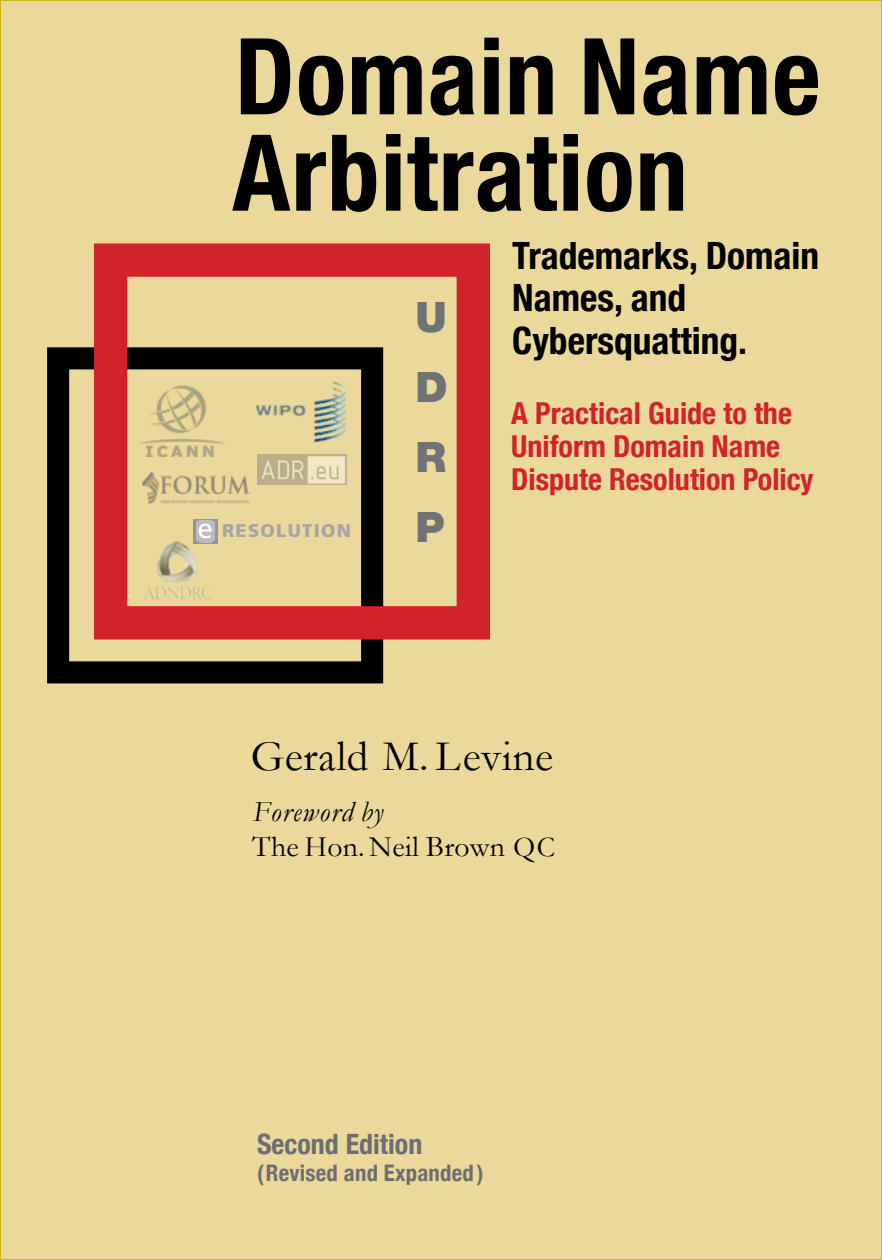
<style>
.page{position:relative;width:882px;height:1260px;background:#ebd99c}
.page>*{position:absolute;margin:0;border:0;box-sizing:border-box;transform-origin:0 0}
.t1{font:700 condensed 106.23px/96.4px "Helvetica Neue";letter-spacing:.01em;color:#000}
.t2{font:43.75px "Garamond";letter-spacing:.01em;color:#000}
.t3{font:900 42px/70px "Helvetica Neue";color:#717275;text-align:justify}
.t4{font:700 condensed 37.62px/42.4px "Helvetica Neue";color:#000}
.t5{font:700 condensed 30.28px/33.2px "Helvetica Neue";color:#d2232a}
.t6{font:29.75px "Garamond";letter-spacing:.01em;color:#000}
.t7{font:italic 29.4px "Garamond";letter-spacing:.04em;color:#000}
.t8{font:700 condensed 28px "Helvetica Neue";color:#6d6e71}
.t9{font:700 condensed 22.75px "Helvetica Neue";letter-spacing:.01em;color:#6d6e71}
.t10{font:900 18.38px "Frutiger";letter-spacing:.07em;color:#a3a5a8}
.s1{font-weight:400;font-size:27.65px;color:#fff}
.s2{font-size:28.88px}
</style>
<div class="page">
<img style="left:144px;top:541px;width:69px;height:59px">
<div style="left:47px;top:347px;width:336px;height:336px;border:22px solid #000"></div>
<div style="left:94px;top:243px;width:396px;height:396px;border:33px solid #d2232a"></div>
<div style="left:193px;top:519px;width:25px;height:24px;background:#939598"></div>
<div style="left:196px;top:520px;width:19px;height:23px;background:#bbbcbe"></div>
<img style="left:257px;top:455px;width:90px;height:29px">
<img style="left:143px;top:472px;width:107px;height:31px">
<img style="left:140px;top:385px;width:85px;height:72px">
<img style="left:255px;top:375px;width:119px;height:73px">
<h1 class="t1" style="left:232px;top:21px;width:590px">Domain Name<br>Arbitration</h1>
<p class="t4" style="left:512px;top:232px;width:309px">Trademarks, Domain<br>Names, and<br>Cybersquatting.</p>
<h3 class="t3" style="left:415px;top:282px;width:34px">U D R</h3>
<p class="t5" style="left:511px;top:394px;width:304px">A Practical Guide to the<br>Uniform Domain Name<br>Dispute Resolution Policy</p>
<p class="t10" style="left:197px;top:520px;width:155px"><span class="s1">e</span> RESOLUTION</p>
<h3 class="t3" style="left:415px;top:492px;width:31px">P</h3>
<h2 class="t2" style="left:251px;top:730px;width:304px">Gerald M. Levine</h2>
<p class="t7" style="left:253px;top:794px;width:132px">Foreword by</p>
<p class="t6" style="left:252px;top:828px;width:305px">The Hon. Neil Brown <span class="s2">QC</span></p>
<p class="t8" style="left:257px;top:1120px;width:167px">Second Edition</p>
<p class="t9" style="left:257px;top:1154px;width:228px">(Revised and Expanded)</p>
</div>
